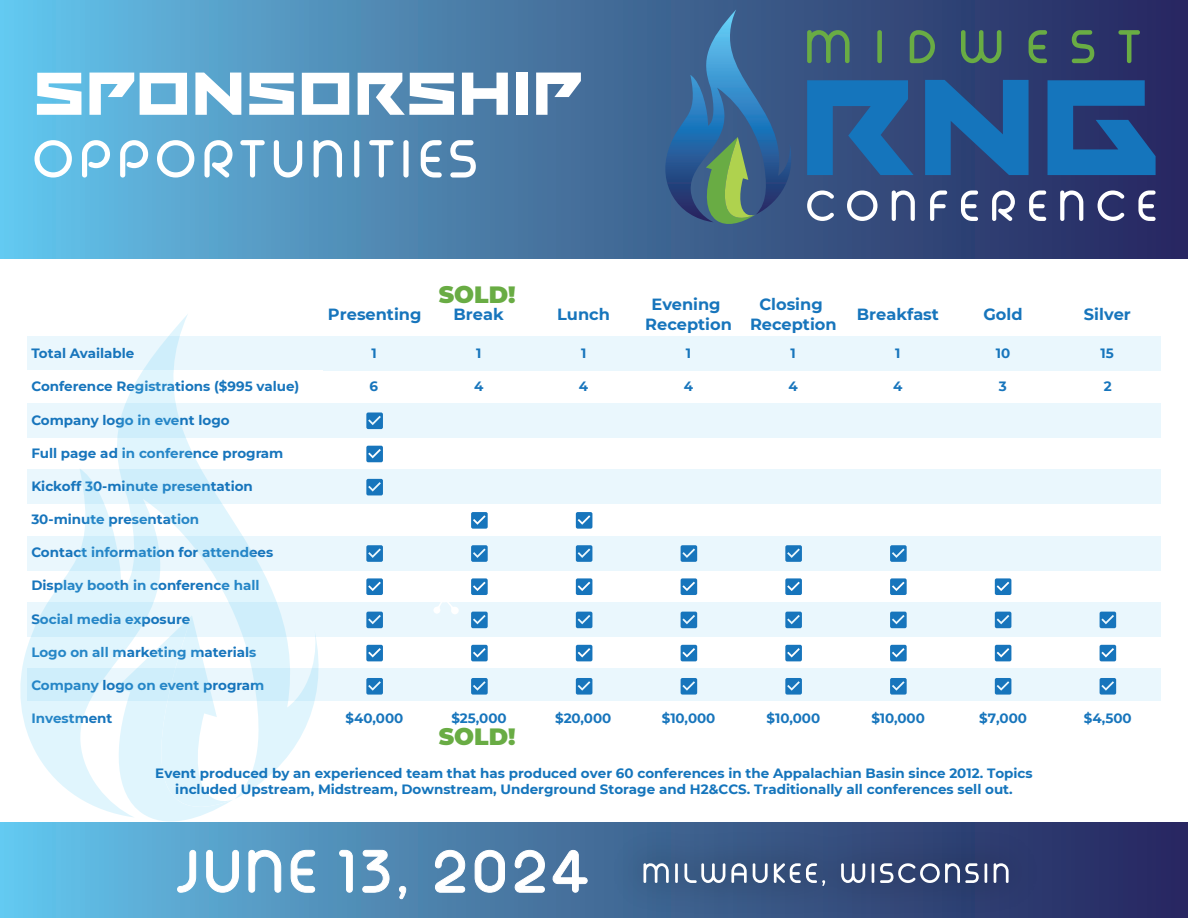
<style>
.page{position:relative;width:1188px;height:918px;background:#fff}
.page>*{position:absolute;margin:0;border:0;box-sizing:border-box;transform-origin:0 0}
.t1{font:900 23.55px "Montserrat";color:#69ac44}
.t2{font:700 16.2px/19.6px "Montserrat";color:#1775bc;text-align:center}
.t3{font:700 13.5px "Montserrat";color:#1775bc}
.t4{font:700 13.5px/16.2px "Montserrat";color:#1575bc;text-align:center}
</style>
<div class="page">
<div style="left:0;top:0;width:1188px;height:918px;background:linear-gradient(to right,#64c0e5,#242158)"></div>
<div style="left:0;top:259px;width:1188px;height:563px;background:#fff"></div>
<div style="left:27px;top:337px;width:1134px;height:34px;background:#eaf7fd"></div>
<div style="left:27px;top:403px;width:1134px;height:34px;background:#eaf7fd"></div>
<div style="left:27px;top:470px;width:1134px;height:34px;background:#eaf7fd"></div>
<div style="left:27px;top:536px;width:1134px;height:34px;background:#eaf7fd"></div>
<div style="left:27px;top:602px;width:1134px;height:35px;background:#eaf7fd"></div>
<div style="left:27px;top:669px;width:1134px;height:34px;background:#eaf7fd"></div>
<div style="left:27px;top:702px;width:1134px;height:34px;background:#fff"></div>
<svg style="left:366px;top:412px;width:17px;height:17px"></svg>
<svg style="left:366px;top:446px;width:17px;height:16px"></svg>
<svg style="left:366px;top:479px;width:17px;height:16px"></svg>
<svg style="left:471px;top:512px;width:17px;height:17px"></svg>
<svg style="left:576px;top:512px;width:16px;height:17px"></svg>
<svg style="left:366px;top:545px;width:17px;height:17px"></svg>
<svg style="left:471px;top:545px;width:17px;height:17px"></svg>
<svg style="left:576px;top:545px;width:16px;height:17px"></svg>
<svg style="left:681px;top:545px;width:16px;height:17px"></svg>
<svg style="left:785px;top:545px;width:17px;height:17px"></svg>
<svg style="left:890px;top:545px;width:17px;height:17px"></svg>
<svg style="left:366px;top:578px;width:17px;height:17px"></svg>
<svg style="left:576px;top:578px;width:16px;height:17px"></svg>
<svg style="left:681px;top:578px;width:16px;height:17px"></svg>
<svg style="left:785px;top:578px;width:17px;height:17px"></svg>
<svg style="left:890px;top:578px;width:17px;height:17px"></svg>
<svg style="left:995px;top:578px;width:16px;height:17px"></svg>
<svg style="left:366px;top:612px;width:17px;height:16px"></svg>
<svg style="left:576px;top:612px;width:16px;height:16px"></svg>
<svg style="left:681px;top:612px;width:16px;height:16px"></svg>
<svg style="left:785px;top:612px;width:17px;height:16px"></svg>
<svg style="left:890px;top:612px;width:17px;height:16px"></svg>
<svg style="left:995px;top:612px;width:16px;height:16px"></svg>
<svg style="left:1100px;top:612px;width:16px;height:16px"></svg>
<svg style="left:366px;top:645px;width:17px;height:16px"></svg>
<svg style="left:471px;top:645px;width:17px;height:16px"></svg>
<svg style="left:576px;top:645px;width:16px;height:16px"></svg>
<svg style="left:681px;top:645px;width:16px;height:16px"></svg>
<svg style="left:785px;top:645px;width:17px;height:16px"></svg>
<svg style="left:890px;top:645px;width:17px;height:16px"></svg>
<svg style="left:995px;top:645px;width:16px;height:16px"></svg>
<svg style="left:1100px;top:645px;width:16px;height:16px"></svg>
<svg style="left:366px;top:678px;width:17px;height:17px"></svg>
<svg style="left:471px;top:678px;width:17px;height:17px"></svg>
<svg style="left:576px;top:678px;width:16px;height:17px"></svg>
<svg style="left:681px;top:678px;width:16px;height:17px"></svg>
<svg style="left:785px;top:678px;width:17px;height:17px"></svg>
<svg style="left:890px;top:678px;width:17px;height:17px"></svg>
<svg style="left:995px;top:678px;width:16px;height:17px"></svg>
<svg style="left:1100px;top:678px;width:16px;height:17px"></svg>
<svg style="left:433px;top:578px;width:55px;height:50px"></svg>
<svg style="left:37px;top:73px;width:44px;height:42px"></svg>
<svg style="left:89px;top:73px;width:45px;height:42px"></svg>
<svg style="left:140px;top:73px;width:47px;height:42px"></svg>
<svg style="left:195px;top:73px;width:46px;height:42px"></svg>
<svg style="left:249px;top:73px;width:45px;height:42px"></svg>
<svg style="left:302px;top:73px;width:47px;height:42px"></svg>
<svg style="left:358px;top:73px;width:96px;height:42px"></svg>
<svg style="left:462px;top:73px;width:46px;height:42px"></svg>
<div style="left:516px;top:73px;width:12px;height:42px;background:#fff"></div>
<svg style="left:536px;top:73px;width:45px;height:42px"></svg>
<svg style="left:34px;top:140px;width:38px;height:38px"></svg>
<svg style="left:82px;top:140px;width:28px;height:38px"></svg>
<svg style="left:120px;top:140px;width:28px;height:38px"></svg>
<svg style="left:157px;top:140px;width:37px;height:38px"></svg>
<svg style="left:204px;top:140px;width:29px;height:38px"></svg>
<svg style="left:240px;top:140px;width:25px;height:38px"></svg>
<svg style="left:274px;top:140px;width:28px;height:38px"></svg>
<svg style="left:314px;top:140px;width:28px;height:38px"></svg>
<svg style="left:354px;top:140px;width:5px;height:38px"></svg>
<svg style="left:369px;top:140px;width:25px;height:38px"></svg>
<svg style="left:403px;top:140px;width:6px;height:38px"></svg>
<svg style="left:421px;top:140px;width:21px;height:38px"></svg>
<svg style="left:450px;top:140px;width:26px;height:38px"></svg>
<svg style="left:20px;top:314px;width:299px;height:499px"></svg>
<svg style="left:112px;top:615px;width:121px;height:207px"></svg>
<svg style="left:176px;top:849px;width:21px;height:44px"></svg>
<svg style="left:206px;top:849px;width:34px;height:44px"></svg>
<svg style="left:248px;top:849px;width:34px;height:44px"></svg>
<svg style="left:290px;top:849px;width:26px;height:44px"></svg>
<svg style="left:339px;top:849px;width:14px;height:44px"></svg>
<svg style="left:362px;top:849px;width:28px;height:44px"></svg>
<svg style="left:398px;top:885px;width:9px;height:15px"></svg>
<svg style="left:434px;top:849px;width:32px;height:44px"></svg>
<svg style="left:474px;top:849px;width:31px;height:44px"></svg>
<svg style="left:514px;top:849px;width:74px;height:44px"></svg>
<img style="left:599px;top:822px;width:454px;height:96px">
<svg style="left:644px;top:863px;width:25px;height:20px"></svg>
<svg style="left:675px;top:863px;width:3px;height:20px"></svg>
<svg style="left:685px;top:863px;width:40px;height:20px"></svg>
<svg style="left:731px;top:863px;width:16px;height:20px"></svg>
<svg style="left:753px;top:863px;width:15px;height:20px"></svg>
<svg style="left:774px;top:863px;width:51px;height:23px"></svg>
<svg style="left:841px;top:863px;width:24px;height:20px"></svg>
<svg style="left:872px;top:863px;width:2px;height:20px"></svg>
<svg style="left:880px;top:863px;width:99px;height:20px"></svg>
<svg style="left:985px;top:863px;width:2px;height:20px"></svg>
<svg style="left:994px;top:863px;width:15px;height:20px"></svg>
<svg style="left:807px;top:80px;width:107px;height:95px;background:#2066a5"></svg>
<svg style="left:925px;top:80px;width:104px;height:95px;background:#1c63a4"></svg>
<svg style="left:1048px;top:80px;width:108px;height:95px;background:#1a60a3"></svg>
<svg style="left:807px;top:190px;width:27px;height:31px"></svg>
<svg style="left:847px;top:190px;width:31px;height:31px"></svg>
<svg style="left:892px;top:190px;width:23px;height:31px"></svg>
<svg style="left:930px;top:190px;width:17px;height:31px"></svg>
<svg style="left:961px;top:190px;width:17px;height:31px"></svg>
<svg style="left:992px;top:190px;width:23px;height:31px"></svg>
<svg style="left:1029px;top:190px;width:17px;height:31px"></svg>
<svg style="left:1060px;top:190px;width:23px;height:31px"></svg>
<svg style="left:1098px;top:190px;width:26px;height:31px"></svg>
<svg style="left:1138px;top:190px;width:18px;height:31px"></svg>
<svg style="left:807px;top:30px;width:43px;height:33px"></svg>
<svg style="left:877px;top:30px;width:5px;height:33px"></svg>
<svg style="left:910px;top:30px;width:25px;height:33px"></svg>
<svg style="left:961px;top:30px;width:40px;height:33px"></svg>
<svg style="left:1029px;top:30px;width:18px;height:33px"></svg>
<svg style="left:1072px;top:30px;width:22px;height:33px"></svg>
<svg style="left:1118px;top:30px;width:22px;height:33px"></svg>
<svg style="left:658px;top:9px;width:139px;height:224px;background:#3d698e"></svg>
<h1 class="t1" style="left:439px;top:277px;width:78px">SOLD!</h1>
<p class="t2" style="left:328px;top:304px;width:95px">Presenting</p>
<p class="t2" style="left:453px;top:304px;width:52px">Break</p>
<p class="t2" style="left:557px;top:304px;width:54px">Lunch</p>
<p class="t2" style="left:645px;top:294px;width:88px">Evening<br>Reception</p>
<p class="t2" style="left:750px;top:294px;width:88px">Closing<br>Reception</p>
<p class="t2" style="left:857px;top:304px;width:84px">Breakfast</p>
<p class="t2" style="left:983px;top:304px;width:41px">Gold</p>
<p class="t2" style="left:1084px;top:304px;width:48px">Silver</p>
<p class="t3" style="left:31px;top:344px;width:104px">Total Available</p>
<p class="t3" style="left:372px;top:344px;width:7px">1</p>
<p class="t3" style="left:476px;top:344px;width:7px">1</p>
<p class="t3" style="left:581px;top:344px;width:7px">1</p>
<p class="t3" style="left:686px;top:344px;width:7px">1</p>
<p class="t3" style="left:791px;top:344px;width:7px">1</p>
<p class="t3" style="left:895px;top:344px;width:7px">1</p>
<p class="t3" style="left:996px;top:344px;width:16px">10</p>
<p class="t3" style="left:1101px;top:344px;width:15px">15</p>
<p class="t3" style="left:31px;top:377px;width:270px">Conference Registrations ($995 value)</p>
<p class="t3" style="left:369px;top:377px;width:10px">6</p>
<p class="t3" style="left:474px;top:377px;width:11px">4</p>
<p class="t3" style="left:579px;top:377px;width:11px">4</p>
<p class="t3" style="left:684px;top:377px;width:11px">4</p>
<p class="t3" style="left:788px;top:377px;width:11px">4</p>
<p class="t3" style="left:893px;top:377px;width:11px">4</p>
<p class="t3" style="left:999px;top:377px;width:9px">3</p>
<p class="t3" style="left:1104px;top:377px;width:9px">2</p>
<p class="t3" style="left:31px;top:410px;width:200px">Company logo in event logo</p>
<p class="t3" style="left:31px;top:443px;width:254px">Full page ad in conference program</p>
<p class="t3" style="left:31px;top:476px;width:223px">Kickoff 30-minute presentation</p>
<p class="t3" style="left:31px;top:510px;width:169px">30-minute presentation</p>
<p class="t3" style="left:31px;top:543px;width:243px">Contact information for attendees</p>
<p class="t3" style="left:31px;top:576px;width:230px">Display booth in conference hall</p>
<p class="t3" style="left:31px;top:609px;width:160px">Social media exposure</p>
<p class="t3" style="left:31px;top:642px;width:227px">Logo on all marketing materials</p>
<p class="t3" style="left:31px;top:676px;width:234px">Company logo on event program</p>
<p class="t3" style="left:31px;top:709px;width:83px">Investment</p>
<p class="t3" style="left:346px;top:709px;width:59px">$40,000</p>
<p class="t3" style="left:451px;top:709px;width:57px">$25,000</p>
<p class="t3" style="left:555px;top:709px;width:58px">$20,000</p>
<p class="t3" style="left:662px;top:709px;width:55px">$10,000</p>
<p class="t3" style="left:767px;top:709px;width:55px">$10,000</p>
<p class="t3" style="left:871px;top:709px;width:55px">$10,000</p>
<p class="t3" style="left:979px;top:709px;width:49px">$7,000</p>
<p class="t3" style="left:1084px;top:709px;width:49px">$4,500</p>
<h1 class="t1" style="left:439px;top:719px;width:78px">SOLD!</h1>
<p class="t4" style="left:155px;top:764px;width:879px">Event produced by an experienced team that has produced over 60 conferences in the Appalachian Basin since 2012. Topics included Upstream, Midstream, Downstream, Underground Storage and H2&amp;CCS. Traditionally all conferences sell out.</p>
</div>
